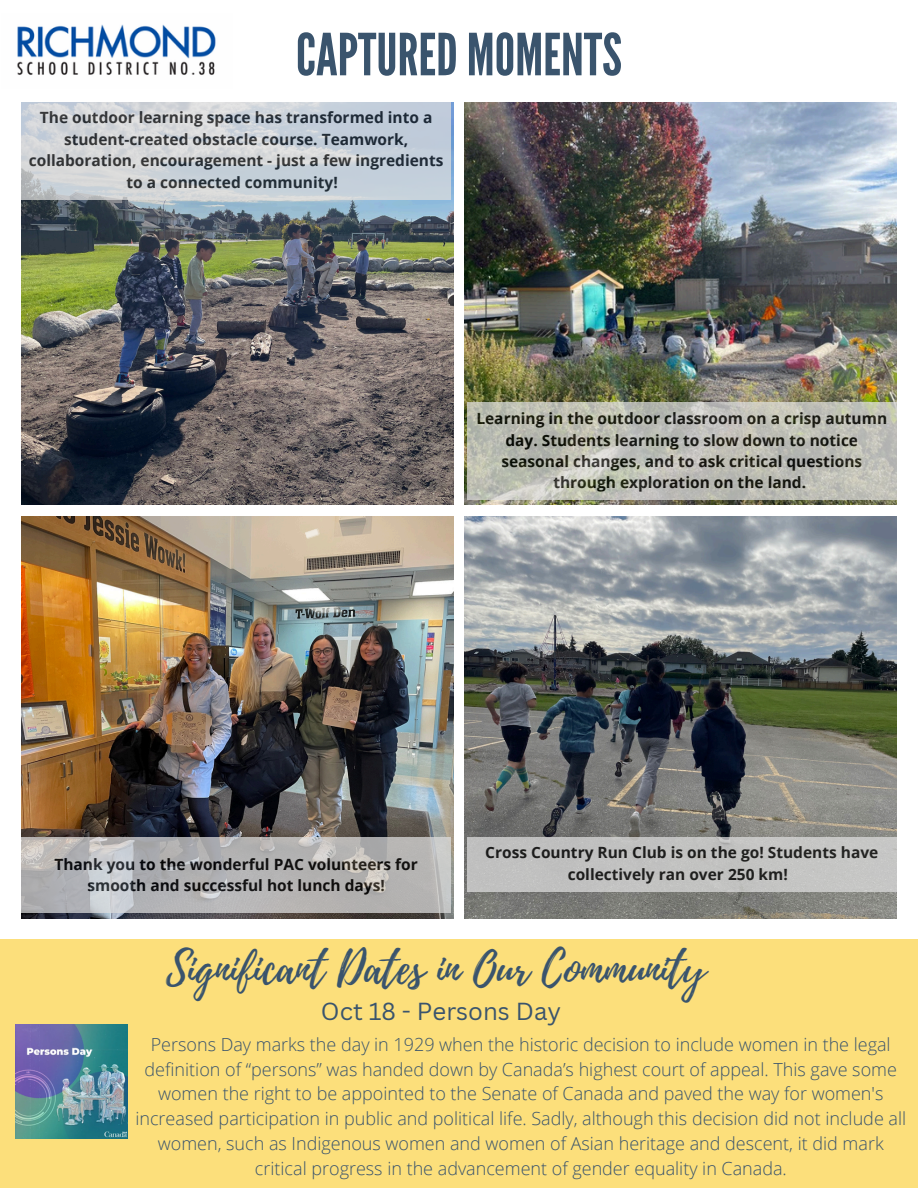
<style>
.page{position:relative;width:918px;height:1188px;background:#fff}
.page>*{position:absolute;margin:0;border:0;box-sizing:border-box;transform-origin:0 0}
.t1{font:57.9px "League Gothic";color:#3a546d}
.t2{font:44.25px "Playlist Script";color:#3a546d}
.t3{font:24px "Canva Sans";color:#3a546d}
.t4{font:300 18px/24.8px "Open Sans";color:#3a546d;text-align:center}
.t5{font:700 15.45px/21.3px "Open Sans";color:#000;text-align:center}
</style>
<div class="page">
<img style="left:22px;top:516px;width:432px;height:403px">
<img style="left:22px;top:102px;width:432px;height:403px">
<img style="left:465px;top:102px;width:432px;height:403px">
<img style="left:465px;top:516px;width:432px;height:403px">
<img style="left:17px;top:24px;width:199px;height:51px">
<img style="left:304px;top:528px;width:17px;height:12px">
<svg style="left:22px;top:102px;width:429px;height:97px;background:#cdd3d9"></svg>
<div style="left:0;top:939px;width:918px;height:249px;background:#fcdf7b"></div>
<svg style="left:467px;top:403px;width:429px;height:97px;background:#bfbfb6"></svg>
<div style="left:467px;top:837px;width:429px;height:54px;background:#c2c2c1"></div>
<svg style="left:22px;top:837px;width:429px;height:76px;background:#b7b6b7"></svg>
<img style="left:15px;top:1025px;width:113px;height:114px">
<p class="t1" style="left:296px;top:21px;width:328px">CAPTURED MOMENTS</p>
<p class="t5" style="left:29px;top:107px;width:416px">The outdoor learning space has transformed into a student-created obstacle course. Teamwork, collaboration, encouragement - just a few ingredients to a connected community!</p>
<p class="t5" style="left:476px;top:408px;width:412px">Learning in the outdoor classroom on a crisp autumn day. Students learning to slow down to notice seasonal changes, and to ask critical questions through exploration on the land.</p>
<p class="t5" style="left:54px;top:853px;width:365px">Thank you to the wonderful PAC volunteers for smooth and successful hot lunch days!</p>
<p class="t5" style="left:485px;top:842px;width:395px">Cross Country Run Club is on the go! Students have collectively ran over 250 km!</p>
<p class="t2" style="left:166px;top:937px;width:541px">Significant Dates in Our Community</p>
<p class="t3" style="left:321px;top:994px;width:242px">Oct 18 - Persons Day</p>
<p class="t4" style="left:135px;top:1031px;width:772px">Persons Day marks the day in 1929 when the historic decision to include women in the legal definition of “persons” was handed down by Canada’s highest court of appeal. This gave some women the right to be appointed to the Senate of Canada and paved the way for women's increased participation in public and political life. Sadly, although this decision did not include all women, such as Indigenous women and women of Asian heritage and descent, it did mark critical progress in the advancement of gender equality in Canada.</p>
</div>
